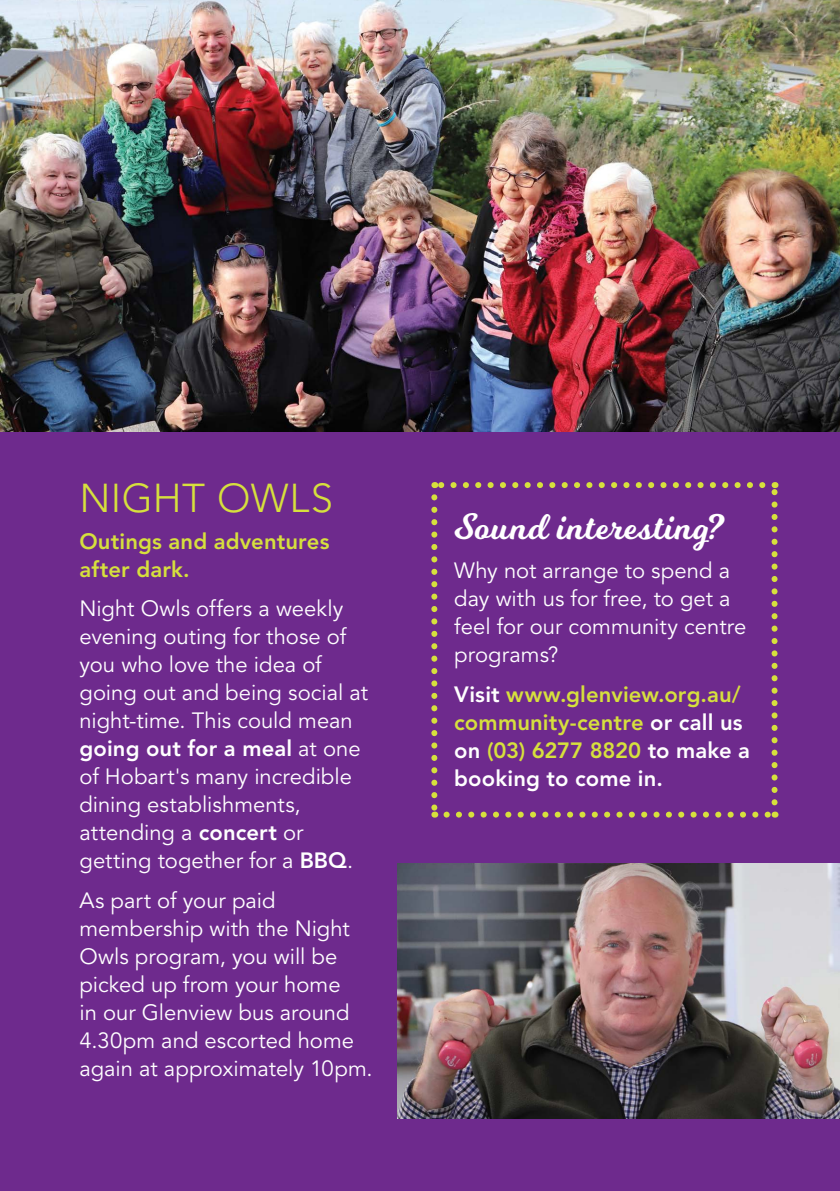
<style>
.page{position:relative;width:840px;height:1191px;background:#fff}
.page>*{position:absolute;margin:0;border:0;box-sizing:border-box;transform-origin:0 0}
.t1{font:300 40px "Avenir LT Std";letter-spacing:.01em;color:#d6e03d}
.t2{font:36px "Milkshake";letter-spacing:.025em;color:#fff}
.t3{font:22px/28px "Avenir LT Std";color:#fff}
.t4{font:800 22px/28px "Avenir LT Std";letter-spacing:.005em;color:#d6e03d}
.s1{font-weight:800}
.s2{color:#fff}
</style>
<div class="page">
<div style="left:0;top:219px;width:839px;height:972px;background:#6e2a8d"></div>
<img style="left:0;top:0;width:839px;height:431px">
<svg style="left:446px;top:811px;width:322px;height:6px"></svg>
<svg style="left:431px;top:497px;width:6px;height:320px"></svg>
<svg style="left:771px;top:482px;width:6px;height:320px"></svg>
<svg style="left:434px;top:482px;width:328px;height:6px"></svg>
<img style="left:397px;top:863px;width:442px;height:256px">
<h1 class="t1" style="left:79px;top:475px;width:255px">NIGHT OWLS</h1>
<p class="t4" style="left:79px;top:527px;width:251px">Outings and adventures after dark.</p>
<p class="t3" style="left:79px;top:595px;width:290px">Night Owls offers a weekly evening outing for those of you who love the idea of going out and being social at night-time. This could mean <span class="s1">going out for a meal</span> at one of Hobart's many incredible dining establishments, attending a <span class="s1">concert</span> or getting together for a <span class="s1">BBQ</span>.</p>
<p class="t3" style="left:79px;top:886px;width:294px">As part of your paid membership with the Night<br>Owls program, you will be picked up from your home<br>in our Glenview bus around<br>4.30pm and escorted home again at approximately 10pm.</p>
<h2 class="t2" style="left:454px;top:501px;width:270px">Sound interesting?</h2>
<p class="t3" style="left:454px;top:557px;width:293px">Why not arrange to spend a day with us for free, to get a feel for our community centre programs?</p>
<p class="t4" style="left:454px;top:680px;width:297px"><span class="s2">Visit</span> www.glenview.org.au/ community-centre <span class="s2">or call us on</span> (03) 6277 8820 <span class="s2">to make a booking to come in.</span></p>
</div>
